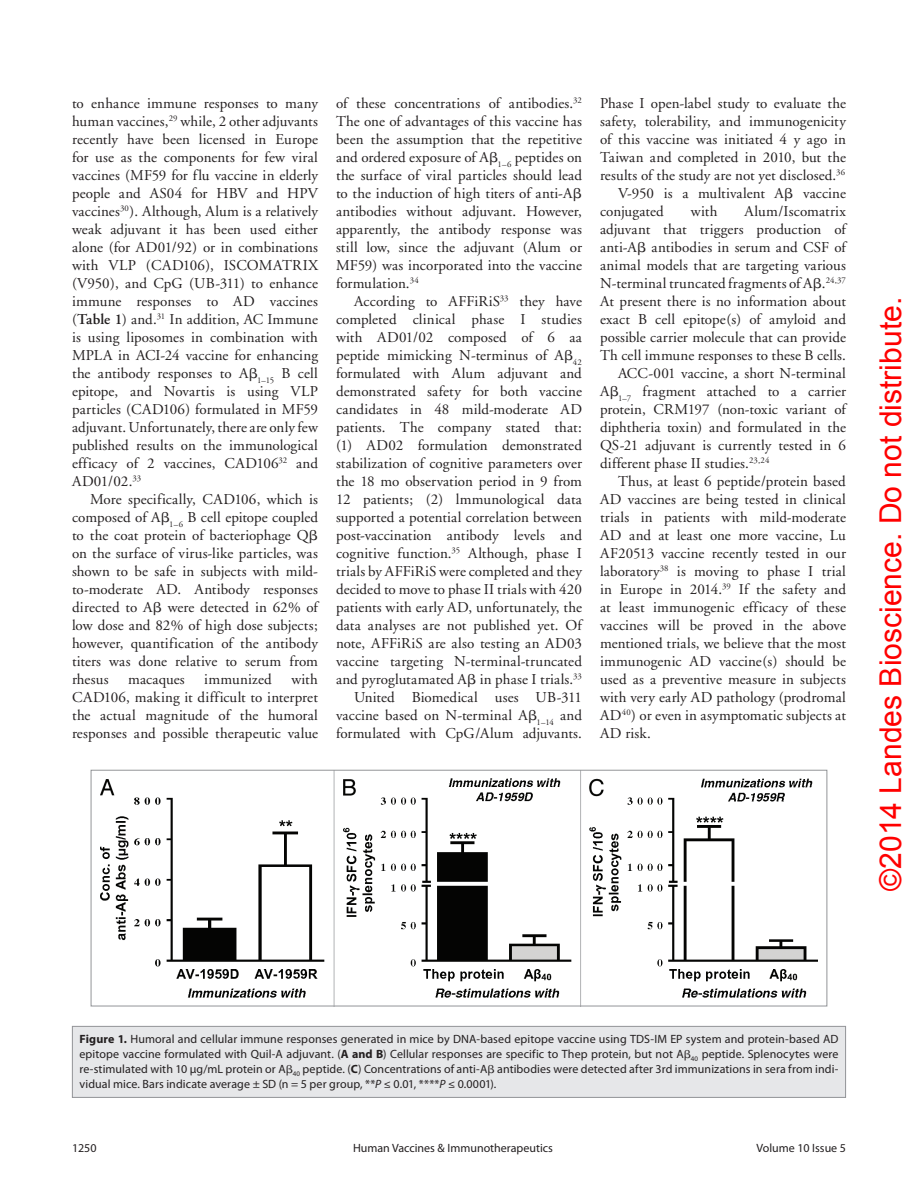
<style>
.page{position:relative;width:918px;height:1188px;background:#fff}
.page>*{position:absolute;margin:0;border:0;box-sizing:border-box;transform-origin:0 0}
.t1{font:30.15px "Arial";color:#f00}
.t2{font:15px/18px "Adobe Garamond";letter-spacing:.01em;color:#231f20;text-align:justify}
.t3{font:12px/15px "Myriad Pro";color:#231f20;text-align:justify}
.s1{font-weight:600}
.s2{font-family:"Universal Std Greekw Math Pi"}
.s3{font-weight:700}
.s4{font-style:italic}
</style>
<div class="page">
<img style="left:100px;top:772px;width:718px;height:232px">
<div style="left:91px;top:770px;width:736px;height:236px;border:1px solid #939598"></div>
<div style="left:72px;top:1026px;width:774px;height:71px;background:#e6e7e9"></div>
<div style="left:72px;top:1026px;width:774px;height:72px;border:1px solid #939598"></div>
<p class="t2" style="left:72px;top:95px;width:248px">to enhance immune responses to many human vaccines,<sup>29</sup> while, 2 other adjuvants recently have been licensed in Europe for use as the components for few viral vaccines (MF59 for flu vaccine in elderly people and AS04 for HBV and HPV vaccines<sup>30</sup>). Although, Alum is a relatively weak adjuvant it has been used either alone (for AD01/92) or in combinations with VLP (CAD106), ISCOMATRIX (V950), and CpG (UB-311) to enhance immune responses to AD vaccines (<span class="s1">Table 1</span>) and.<sup>31</sup> In addition, AC Immune is using liposomes in combination with MPLA in ACI-24 vaccine for enhancing the antibody responses to A<span class="s2">β</span><sub>1–15</sub> B cell epitope, and Novartis is using VLP particles (CAD106) formulated in MF59 adjuvant. Unfortunately, there are only few published results on the immunological efficacy of 2 vaccines, CAD106<sup>32</sup> and AD01/02.<sup>33</sup></p>
<p class="t2" style="left:72px;top:491px;width:248px;text-indent:18px">More specifically, CAD106, which is composed of A<span class="s2">β</span><sub>1–6</sub> B cell epitope coupled to the coat protein of bacteriophage Q<span class="s2">β </span>on the surface of virus-like particles, was shown to be safe in subjects with mild&shy;to-moderate AD. Antibody responses directed to A<span class="s2">β</span> were detected in 62% of low dose and 82% of high dose subjects; however, quantification of the antibody titers was done relative to serum from rhesus</p>
<p class="t2" style="left:72px;top:671px;width:247px;text-indent:219px">with CAD106, making it difficult to interpret the actual magnitude of the humoral responses and possible therapeutic value</p>
<p class="t2" style="left:128px;top:671px;width:58px">macaques</p>
<p class="t2" style="left:204px;top:671px;width:69px">immunized</p>
<p class="t2" style="left:336px;top:95px;width:248px">of these concentrations of antibodies.<sup>32<br></sup>The one of advantages of this vaccine has been the assumption that the repetitive and ordered exposure of A<span class="s2">β</span><sub>1–6</sub> peptides on the surface of viral particles should lead to the induction of high titers of anti-A<span class="s2">β </span>antibodies without adjuvant. However, apparently, the antibody response was still low, since the adjuvant (Alum or MF59) was incorporated into the vaccine formulation.<sup>34</sup></p>
<p class="t2" style="left:336px;top:293px;width:248px;text-align:right">According to AFFiRiS<sup>33</sup> they have completed clinical phase I studies with AD01/02 composed of 6 aa peptide mimicking N-terminus of A<span class="s2">β</span><sub>42 </sub>formulated with Alum adjuvant and demonstrated safety for both vaccine candidates in 48 mild-moderate AD patients. The company stated that: (1) AD02 formulation demonstrated stabilization of cognitive parameters over the 18 mo observation period in 9 from 12 patients; (2) lmmunological data supported a potential correlation between post-vaccination antibody levels and cognitive function.<sup>35</sup> Although, phase I trials by AFFiRiS were completed and they decided to move to phase II trials with 420 patients with early AD, unfortunately, the data analyses are not published yet. Of note, AFFiRiS are also testing an AD03 vaccine targeting N-terminal-truncated and pyroglutamated A<span class="s2">β</span> in phase I trials.<sup>33<br></sup>United Biomedical uses UB-311 vaccine based on N-terminal A<span class="s2">β</span><sub>1–14</sub> and formulated with CpG/Alum adjuvants.</p>
<p class="t2" style="left:600px;top:95px;width:247px">Phase I open-label study to evaluate the</p>
<p class="t2" style="left:600px;top:113px;width:247px">safety, tolerability, and immunogenicity</p>
<p class="t2" style="left:600px;top:131px;width:247px">of this vaccine was initiated 4 y ago in</p>
<p class="t2" style="left:600px;top:149px;width:247px">Taiwan and completed in 2010, but the</p>
<p class="t2" style="left:600px;top:167px;width:247px">results of the study are not yet disclosed.<sup>36</sup></p>
<p class="t2" style="left:618px;top:185px;width:230px">V-950 is a multivalent A<span class="s2">β</span> vaccine</p>
<p class="t2" style="left:600px;top:203px;width:65px">conjugated</p>
<p class="t2" style="left:691px;top:203px;width:28px">with</p>
<p class="t2" style="left:744px;top:203px;width:103px">Alum/Iscomatrix</p>
<p class="t2" style="left:600px;top:221px;width:247px">adjuvant that triggers production of</p>
<p class="t2" style="left:600px;top:239px;width:247px">anti-A<span class="s2">β</span> antibodies in serum and CSF of</p>
<p class="t2" style="left:600px;top:257px;width:247px">animal models that are targeting various</p>
<p class="t2" style="left:600px;top:275px;width:247px">N-terminal truncated fragments of A<span class="s2">β</span>.<sup>24,37</sup></p>
<p class="t2" style="left:600px;top:293px;width:247px">At present there is no information about</p>
<p class="t2" style="left:600px;top:311px;width:248px">exact B cell epitope(s) of amyloid and</p>
<p class="t2" style="left:600px;top:329px;width:247px">possible carrier molecule that can provide</p>
<p class="t2" style="left:600px;top:347px;width:247px">Th cell immune responses to these B cells.</p>
<p class="t2" style="left:618px;top:365px;width:229px">ACC-001 vaccine, a short N-terminal</p>
<p class="t2" style="left:600px;top:383px;width:247px">A<span class="s2">β</span><sub>1–7</sub> fragment attached to a carrier</p>
<p class="t2" style="left:600px;top:401px;width:247px">protein, CRM197 (non-toxic variant of</p>
<p class="t2" style="left:600px;top:419px;width:247px">diphtheria toxin) and formulated in the</p>
<p class="t2" style="left:600px;top:437px;width:247px">QS-21 adjuvant is currently tested in 6</p>
<p class="t2" style="left:600px;top:455px;width:171px">different phase II studies.<sup>23,24</sup></p>
<p class="t2" style="left:618px;top:473px;width:229px">Thus, at least 6 peptide/protein based</p>
<p class="t2" style="left:600px;top:491px;width:247px">AD vaccines are being tested in clinical</p>
<p class="t2" style="left:600px;top:509px;width:247px">trials in patients with mild-moderate</p>
<p class="t2" style="left:600px;top:527px;width:247px">AD and at least one more vaccine, Lu</p>
<p class="t2" style="left:600px;top:545px;width:248px">AF20513 vaccine recently tested in our</p>
<p class="t2" style="left:600px;top:563px;width:247px">laboratory<sup>38</sup> is moving to phase I trial</p>
<p class="t2" style="left:600px;top:581px;width:247px">in Europe in 2014.<sup>39</sup> If the safety and</p>
<p class="t2" style="left:600px;top:599px;width:247px">at least immunogenic efficacy of these</p>
<p class="t2" style="left:600px;top:617px;width:247px">vaccines will be proved in the above</p>
<p class="t2" style="left:600px;top:635px;width:247px">mentioned trials, we believe that the most</p>
<p class="t2" style="left:600px;top:653px;width:247px">immunogenic AD vaccine(s) should be</p>
<p class="t2" style="left:600px;top:671px;width:247px">used as a preventive measure in subjects</p>
<p class="t2" style="left:600px;top:689px;width:247px">with very early AD pathology (prodromal</p>
<p class="t2" style="left:600px;top:707px;width:247px">AD<sup>40</sup>) or even in asymptomatic subjects at</p>
<p class="t2" style="left:600px;top:725px;width:52px">AD risk.</p>
<h1 class="t1" style="left:871px;top:891px;width:595px;rotate:-90deg">©2014 Landes Bioscience. Do not distribute.</h1>
<p class="t3" style="left:79px;top:1031px;width:760px"><span class="s3">Figure 1.</span> Humoral and cellular immune responses generated in mice by DNA -based epitope vaccine using TDS-IM EP system and protein-based AD epitope vaccine formulated with Quil-A adjuvant. (<span class="s3">A and B</span>) Cellular responses are specific to Thep protein, but not A<span class="s2">β</span><sub>40</sub> peptide. Splenocytes were re-stimulated with 10 µg/mL protein or A<span class="s2">β</span><sub>40</sub> peptide. (<span class="s3">C</span>) Concentrations of anti-A<span class="s2">β</span> antibodies were detected after 3rd immunizations in sera from indi&shy;vidual mice. Bars indicate average ± SD (n = 5 per group, **<span class="s4">P</span> ≤ 0.01, ****<span class="s4">P</span> ≤ 0.0001).</p>
<p class="t3" style="left:72px;top:1140px;width:26px">1250</p>
<p class="t3" style="left:353px;top:1140px;width:201px">Human Vaccines &amp; Immunotherapeutics</p>
<p class="t3" style="left:757px;top:1140px;width:91px">Volume 10 Issue 5</p>
</div>
